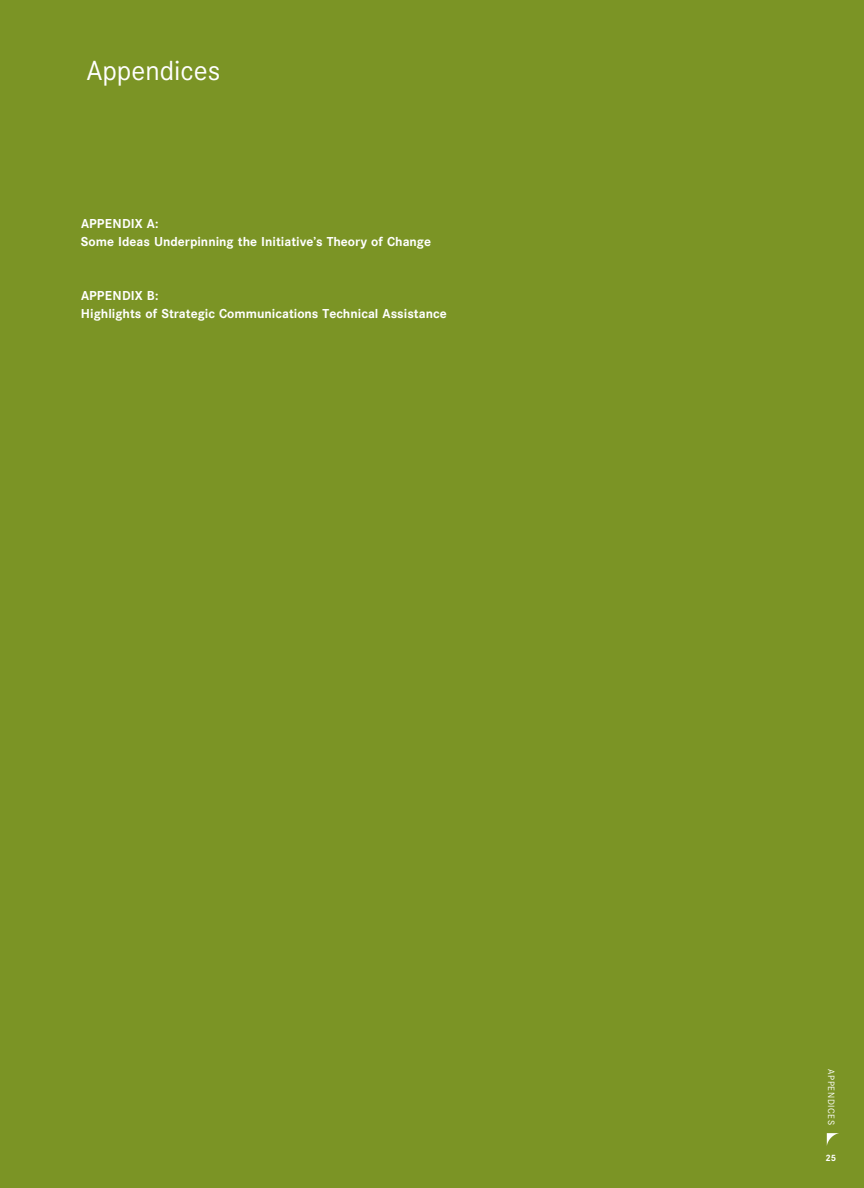
<style>
.page{position:relative;width:864px;height:1188px;background:#7b9425}
.page>*{position:absolute;margin:0;border:0;box-sizing:border-box;transform-origin:0 0}
.t1{font:27px "Corporate SBQ";color:#fff}
.t2{font:700 12.75px/18px "Corporate SBQ";color:#fff}
.t3{font:9px "Corporate SBQ";letter-spacing:.07em;color:#fff}
.t4{font:700 9px "Corporate SBQ";color:#fff}
</style>
<div class="page">
<svg style="left:827px;top:1133px;width:12px;height:12px"></svg>
<h1 class="t1" style="left:86px;top:56px;width:135px">Appendices</h1>
<p class="t2" style="left:81px;top:215px;width:352px">APPENDIX A:<br>Some Ideas Underpinning the Initiative’s Theory of Change</p>
<p class="t2" style="left:81px;top:287px;width:367px">APPENDIX B:<br>Highlights of Strategic Communications Technical Assistance</p>
<p class="t3" style="left:836px;top:1069px;width:57px;rotate:90deg">APPENDICES</p>
<p class="t4" style="left:826px;top:1153px;width:12px">25</p>
</div>
